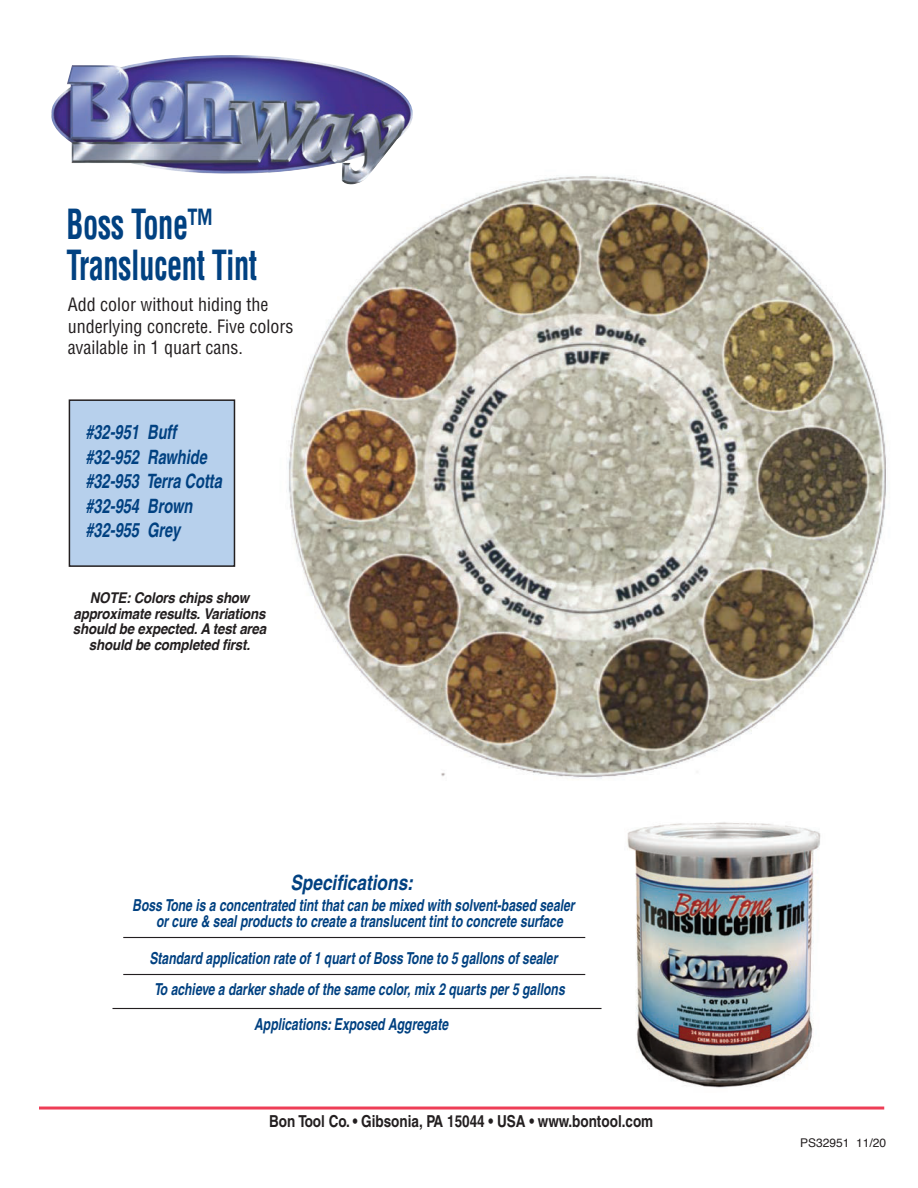
<style>
.page{position:relative;width:918px;height:1188px;background:#fff}
.page>*{position:absolute;margin:0;border:0;box-sizing:border-box;transform-origin:0 0}
.t1{font:700 condensed 40.5px/41.1px "Helvetica";letter-spacing:-.015em;color:#014181;scale:.75 1}
.t2{font:italic 700 condensed 21px "Helvetica";color:#014181}
.t3{font:italic 700 condensed 19.8px/24.3px "Helvetica";color:#014181;scale:.9 1}
.t4{font:condensed 18px/21.6px "Helvetica";color:#231f20}
.t5{font:italic 700 condensed 16.5px/15.8px "Helvetica";color:#014181;scale:.9 1}
.t6{font:700 condensed 16.5px "Helvetica";color:#231f20}
.t7{font:italic 700 14.85px/15.8px "Helvetica";letter-spacing:-.015em;color:#231f20;text-align:center;scale:.9 1}
.t8{font:12px "Helvetica";color:#231f20}
</style>
<div class="page">
<img style="left:51px;top:55px;width:362px;height:119px">
<div style="left:69px;top:400px;width:165px;height:166px;background:#b7d0ec"></div>
<div style="left:69px;top:399px;width:166px;height:168px;border:2px solid #231f20"></div>
<hr style="left:39px;top:1107px;width:845px;height:3px;background:#ee3d56">
<img style="left:288px;top:153px;width:598px;height:627px">
<img style="left:268px;top:153px;width:118px;height:31px">
<img style="left:627px;top:822px;width:194px;height:266px">
<hr style="left:123px;top:937px;width:462px;height:1px;background:#231f20">
<hr style="left:123px;top:974px;width:462px;height:1px;background:#231f20">
<hr style="left:112px;top:1008px;width:490px;height:1px;background:#231f20">
<h1 class="t1" style="left:67px;top:203px;width:256px">Boss Tone™<br>Translucent Tint</h1>
<p class="t4" style="left:68px;top:294px;width:227px">Add color without hiding the underlying concrete. Five colors available in 1 quart cans.</p>
<p class="t3" style="left:85px;top:420px;width:153px">#32-951 Buff #32-952 Rawhide #32-953 Terra Cotta #32-954 Brown #32-955 Grey</p>
<p class="t7" style="left:73px;top:590px;width:216px">NOTE: Colors chips show approximate results. Variations should be expected. A test area should be completed first.</p>
<p class="t2" style="left:290px;top:870px;width:124px">Specifications:</p>
<p class="t5" style="left:156px;top:897px;width:467px;text-indent:-24px">Boss Tone is a concentrated tint that can be mixed with solvent-based sealer or cure &amp; seal products to create a translucent tint to concrete surface</p>
<p class="t5" style="left:149px;top:942px;width:463px;line-height:31.7px">Standard application rate of 1 quart of Boss Tone to 5 gallons of sealer<br>To achieve a darker shade of the same color, mix 2 quarts per 5 gallons</p>
<p class="t5" style="left:254px;top:1016px;width:217px">Applications: Exposed Aggregate</p>
<p class="t6" style="left:269px;top:1111px;width:386px">Bon Tool Co. • Gibsonia, PA 15044 • USA • www.bontool.com</p>
<p class="t8" style="left:800px;top:1134px;width:88px">PS32951 11/20</p>
</div>
